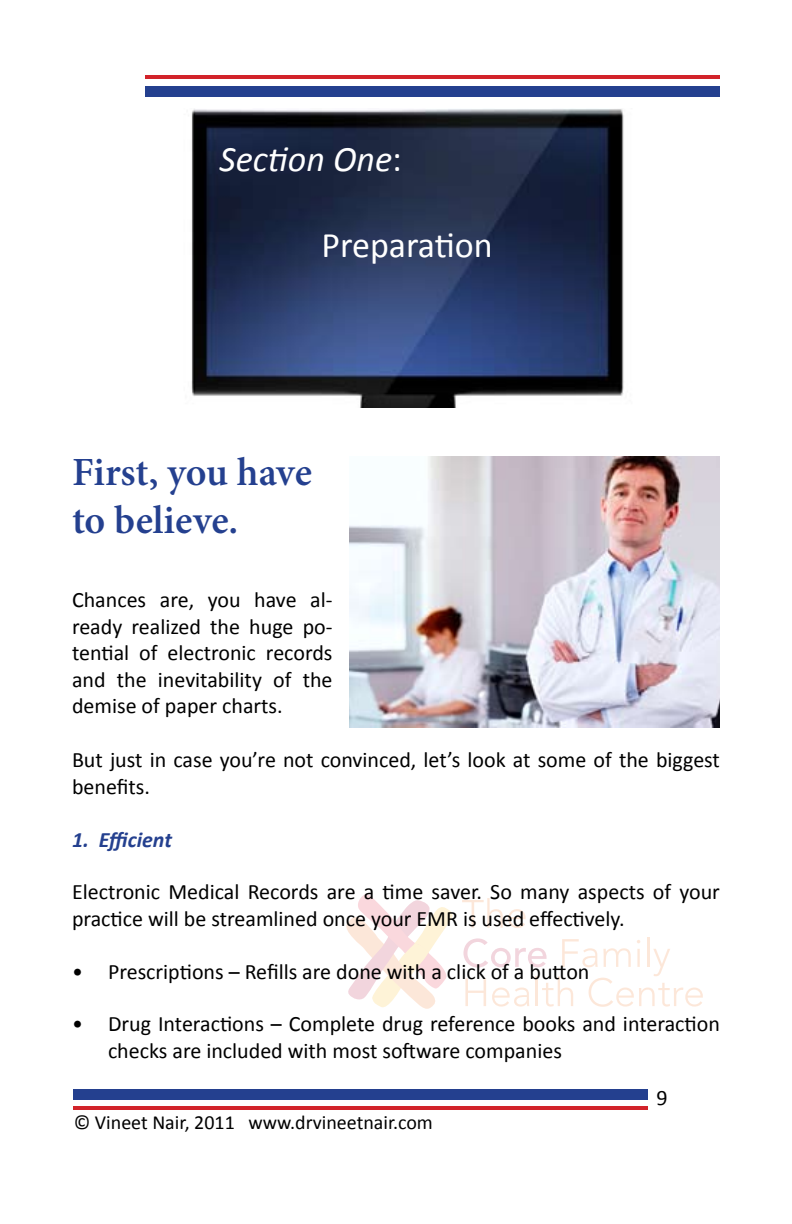
<style>
.page{position:relative;width:792px;height:1224px;background:#fff}
.page>*{position:absolute;margin:0;border:0;box-sizing:border-box;transform-origin:0 0}
.t1{font:600 40px/48px "Minion Pro";letter-spacing:-.005em;color:#24408f}
.t2{font:italic 36px "Calibri";color:#fff}
.t3{font:36px "Calibri";color:#fff}
.t4{font:22px/26.4px "Calibri";color:#000}
.t5{font:italic 700 22px "Calibri";color:#24408f}
.t6{font:20px "Calibri";color:#000}
.s1{font-style:normal}
</style>
<div class="page">
<div style="left:74px;top:1089px;width:574px;height:11px;background:#24408f"></div>
<hr style="left:74px;top:1106px;width:574px;height:3px;background:#d2232a">
<hr style="left:146px;top:75px;width:574px;height:4px;background:#d2232a">
<div style="left:146px;top:86px;width:574px;height:11px;background:#24408f"></div>
<svg style="left:462px;top:898px;width:64px;height:30px"></svg>
<hr style="left:647px;top:937px;width:2px;height:30px;background:#f37421">
<svg style="left:463px;top:938px;width:240px;height:69px"></svg>
<svg style="left:346px;top:894px;width:107px;height:115px"></svg>
<img style="left:191px;top:109px;width:433px;height:299px">
<img style="left:350px;top:456px;width:370px;height:271px">
<h2 class="t2" style="left:219px;top:137px;width:184px">Section One<span class="s1">:</span></h2>
<h2 class="t3" style="left:321px;top:223px;width:173px">Preparation</h2>
<h1 class="t1" style="left:72px;top:450px;width:241px">First, you have to believe.</h1>
<p class="t4" style="left:72px;top:586px;width:262px;text-align:justify">Chances are, you have al&shy;ready realized the huge po&shy;tential of electronic records and the inevitability of the demise of paper charts.</p>
<p class="t4" style="left:72px;top:746px;width:650px">But just in case you’re not convinced, let’s look at some of the biggest benefits.</p>
<p class="t5" style="left:72px;top:826px;width:101px">1. Efficient</p>
<p class="t4" style="left:72px;top:878px;width:649px">Electronic Medical Records are a time saver. So many aspects of your practice will be streamlined once your EMR is used effectively.</p>
<p class="t4" style="left:108px;top:957px;width:483px">Prescriptions – Refills are done with a click of a button</p>
<p class="t4" style="left:108px;top:1010px;width:613px">Drug Interactions – Complete drug reference books and interaction checks are included with most software companies</p>
<p class="t4" style="left:274px;top:873px;width:13px">◊</p>
<p class="t4" style="left:72px;top:957px;width:12px">•</p>
<p class="t4" style="left:72px;top:1010px;width:12px">•</p>
<p class="t6" style="left:74px;top:1110px;width:151px">© Vineet Nair, 2011</p>
<p class="t6" style="left:248px;top:1110px;width:186px">www.drvineetnair.com</p>
</div>
